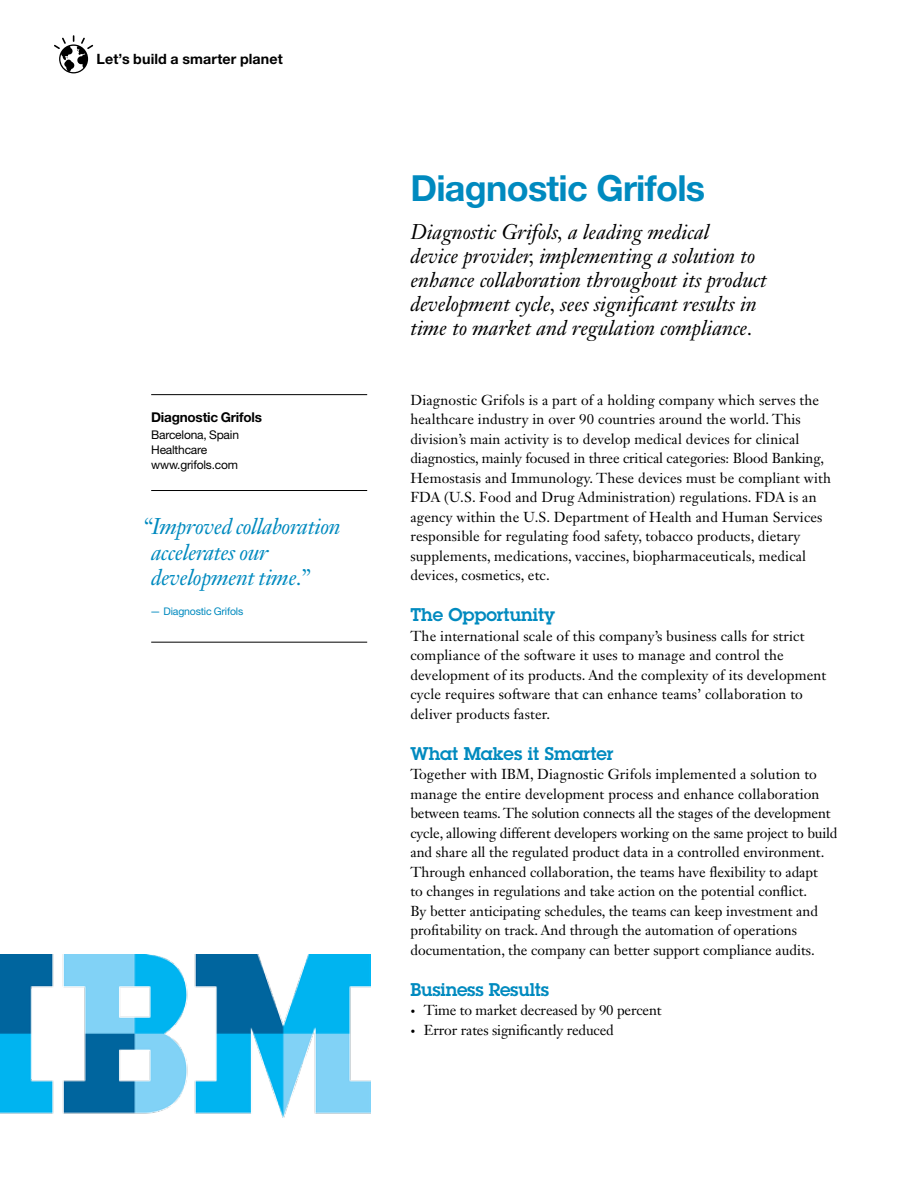
<style>
.page{position:relative;width:918px;height:1188px;background:#fff}
.page>*{position:absolute;margin:0;border:0;box-sizing:border-box;transform-origin:0 0}
.t1{font:700 36px "Helvetica Neue LT Pro";letter-spacing:-.02em;color:#008abf}
.t2{font:italic 22.5px/25.5px "Janson Text LT Std";letter-spacing:-.015em;color:#008abf}
.t3{font:italic 21px/24px "Janson Text LT Std";color:#000}
.t4{font:600 18px "Lubalin Graph Std";color:#008abf}
.t5{font:14.25px/19.5px "Janson Text LT Std";letter-spacing:.01em;color:#000}
.t6{font:14.25px "Janson Text LT Std";letter-spacing:-.01em;color:#000}
.t7{font:700 14.25px "Helvetica Neue LT Pro";letter-spacing:.005em;color:#000}
.t8{font:700 13.5px "Helvetica Neue LT Pro";letter-spacing:-.015em;color:#000}
.t9{font:12px/15px "Helvetica Neue LT Pro";letter-spacing:-.015em;color:#000}
.t10{font:10.5px "Helvetica Neue LT Pro";letter-spacing:-.015em;color:#008abf}
.s1{font-size:9.75px}
</style>
<div class="page">
<svg style="left:54px;top:35px;width:39px;height:38px"></svg>
<img style="left:0;top:954px;width:371px;height:163px">
<hr style="left:151px;top:394px;width:216px;height:1px;background:#000">
<hr style="left:151px;top:490px;width:216px;height:1px;background:#000">
<hr style="left:151px;top:642px;width:216px;height:1px;background:#000">
<p class="t7" style="left:97px;top:50px;width:188px">Let’s build a smarter planet</p>
<p class="t8" style="left:151px;top:409px;width:112px">Diagnostic Grifols</p>
<p class="t9" style="left:151px;top:427px;width:89px">Barcelona, Spain<br>Healthcare www.grifols.com</p>
<h2 class="t2" style="left:151px;top:514px;width:191px;text-indent:-9px">“Improved collaboration accelerates our development time.”</h2>
<p class="t10" style="left:150px;top:605px;width:95px">— Diagnostic Grifols</p>
<h1 class="t1" style="left:410px;top:166px;width:296px">Diagnostic Grifols</h1>
<h3 class="t3" style="left:410px;top:220px;width:358px">Diagnostic Grifols, a leading medical<br>device provider, implementing a solution to enhance collaboration throughout its product development cycle, sees significant results in time to market and regulation compliance.</h3>
<p class="t5" style="left:410px;top:390px;width:422px">Diagnostic Grifols is a part of a holding company which serves the healthcare industry in over 90 countries around the world. This division’s main activity is to develop medical devices for clinical diagnostics, mainly focused in three critical categories: Blood Banking, Hemostasis and Immunology. These devices must be compliant with FDA (U.S. Food and Drug Administration) regulations. FDA is an agency within the U.S. Department of Health and Human Services responsible for regulating food safety, tobacco products, dietary supplements, medications, vaccines, biopharmaceuticals, medical devices, cosmetics, etc.</p>
<p class="t4" style="left:410px;top:603px;width:146px">The Opportunity</p>
<p class="t5" style="left:410px;top:626px;width:417px">The international scale of this company’s business calls for strict compliance of the software it uses to manage and control the development of its products. And the complexity of its development cycle requires software that can enhance teams’ collaboration to deliver products faster.</p>
<p class="t4" style="left:410px;top:741px;width:205px">What Makes it Smarter</p>
<p class="t5" style="left:410px;top:764px;width:429px">Together with IBM, Diagnostic Grifols implemented a solution to manage the entire development process and enhance collaboration between teams. The solution connects all the stages of the development cycle, allowing different developers working on the same project to build and share all the regulated product data in a controlled environment.<br>Through enhanced collaboration, the teams have flexibility to adapt<br>to changes in regulations and take action on the potential conflict.<br>By better anticipating schedules, the teams can keep investment and profitability on track. And through the automation of operations documentation, the company can better support compliance audits.</p>
<p class="t4" style="left:410px;top:977px;width:140px">Business Results</p>
<p class="t6" style="left:410px;top:1001px;width:253px"><span class="s1">•</span> Time to market decreased by 90 percent</p>
<p class="t6" style="left:410px;top:1021px;width:205px"><span class="s1">•</span> Error rates significantly reduced</p>
</div>
